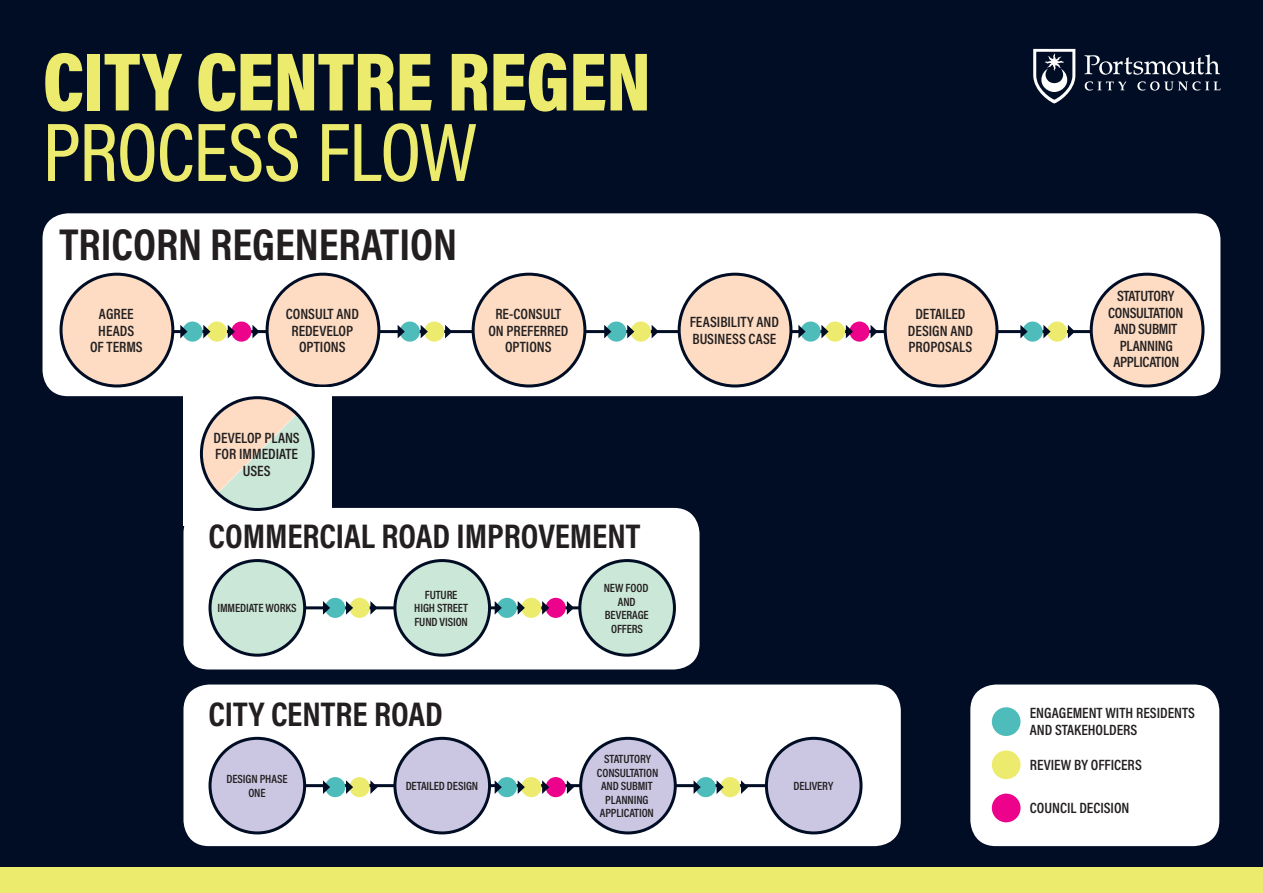
<style>
.page{position:relative;width:1263px;height:893px;background:#000d25}
.page>*{position:absolute;margin:0;border:0;box-sizing:border-box;transform-origin:0 0}
.t1{font:900 83.7px/70.5px "Acumin Pro Cond";letter-spacing:-.01em;color:#eceb6d}
.t2{font:700 45px "Acumin Pro Cond";color:#231f20}
.t3{font:700 34.5px "Acumin Pro Cond";color:#231f20}
.t4{font:600 15px/16.5px "Acumin Pro Cond";color:#231f20;text-align:center}
.t5{font:600 15px/16.5px "Acumin Pro Cond";letter-spacing:-.02em;color:#231f20;text-align:center}
.t6{font:600 12px/13.5px "Acumin Pro Cond";letter-spacing:-.01em;color:#231f20;text-align:center}
.s1{font-weight:500}
</style>
<div class="page">
<svg style="left:1033px;top:49px;width:42px;height:54px"></svg>
<svg style="left:1084px;top:54px;width:136px;height:21px"></svg>
<svg style="left:1085px;top:81px;width:41px;height:10px"></svg>
<svg style="left:1137px;top:81px;width:83px;height:10px"></svg>
<div style="left:43px;top:213px;width:1177px;height:183px;background:#fff;border-radius:26px"></div>
<div style="left:183px;top:508px;width:516px;height:161px;background:#fff;border-radius:26px"></div>
<div style="left:183px;top:684px;width:718px;height:162px;background:#fff;border-radius:26px"></div>
<hr style="left:305px;top:606px;width:352px;height:3px;background:#000d25">
<hr style="left:305px;top:784px;width:487px;height:3px;background:#000d25">
<hr style="left:148px;top:330px;width:968px;height:3px;background:#000d25">
<div style="left:61px;top:274px;width:112px;height:112px;background:#fddcc3;border-radius:50%"></div>
<div style="left:60px;top:273px;width:114px;height:114px;border:3px solid #000d25;border-radius:50%"></div>
<div style="left:210px;top:561px;width:95px;height:94px;background:#cae7d7;border-radius:50%"></div>
<div style="left:208px;top:559px;width:98px;height:98px;border:3px solid #000d25;border-radius:50%"></div>
<div style="left:210px;top:738px;width:95px;height:95px;background:#cbc7e3;border-radius:50%"></div>
<div style="left:208px;top:737px;width:98px;height:97px;border:3px solid #000d25;border-radius:50%"></div>
<div style="left:267px;top:274px;width:112px;height:112px;background:#fddcc3;border-radius:50%"></div>
<div style="left:266px;top:273px;width:114px;height:114px;border:3px solid #000d25;border-radius:50%"></div>
<div style="left:395px;top:561px;width:94px;height:94px;background:#cae7d7;border-radius:50%"></div>
<div style="left:393px;top:559px;width:98px;height:98px;border:3px solid #000d25;border-radius:50%"></div>
<div style="left:395px;top:738px;width:94px;height:95px;background:#cbc7e3;border-radius:50%"></div>
<div style="left:393px;top:737px;width:98px;height:97px;border:3px solid #000d25;border-radius:50%"></div>
<div style="left:473px;top:274px;width:112px;height:112px;background:#fddcc3;border-radius:50%"></div>
<div style="left:472px;top:273px;width:114px;height:114px;border:3px solid #000d25;border-radius:50%"></div>
<div style="left:581px;top:738px;width:94px;height:95px;background:#cbc7e3;border-radius:50%"></div>
<div style="left:579px;top:737px;width:98px;height:97px;border:3px solid #000d25;border-radius:50%"></div>
<div style="left:766px;top:738px;width:95px;height:95px;background:#cbc7e3;border-radius:50%"></div>
<div style="left:765px;top:737px;width:97px;height:97px;border:3px solid #000d25;border-radius:50%"></div>
<div style="left:679px;top:274px;width:112px;height:112px;background:#fddcc3;border-radius:50%"></div>
<div style="left:678px;top:273px;width:114px;height:114px;border:3px solid #000d25;border-radius:50%"></div>
<div style="left:580px;top:561px;width:94px;height:94px;background:#cae7d7;border-radius:50%"></div>
<div style="left:578px;top:559px;width:98px;height:98px;border:3px solid #000d25;border-radius:50%"></div>
<div style="left:885px;top:274px;width:112px;height:112px;background:#fddcc3;border-radius:50%"></div>
<div style="left:884px;top:273px;width:114px;height:114px;border:3px solid #000d25;border-radius:50%"></div>
<div style="left:1091px;top:274px;width:112px;height:112px;background:#fddcc3;border-radius:50%"></div>
<div style="left:1090px;top:273px;width:114px;height:114px;border:3px solid #000d25;border-radius:50%"></div>
<div style="left:182px;top:322px;width:21px;height:20px;background:#4dbcba;border-radius:50%"></div>
<div style="left:207px;top:322px;width:20px;height:20px;background:#eceb6d;border-radius:50%"></div>
<div style="left:231px;top:322px;width:20px;height:20px;background:#ed028c;border-radius:50%"></div>
<svg style="left:180px;top:325px;width:7px;height:13px"></svg>
<svg style="left:203px;top:325px;width:7px;height:13px"></svg>
<svg style="left:228px;top:325px;width:7px;height:13px"></svg>
<svg style="left:252px;top:325px;width:8px;height:13px"></svg>
<div style="left:497px;top:598px;width:20px;height:20px;background:#4dbcba;border-radius:50%"></div>
<div style="left:521px;top:598px;width:20px;height:20px;background:#eceb6d;border-radius:50%"></div>
<div style="left:546px;top:598px;width:20px;height:20px;background:#ed028c;border-radius:50%"></div>
<svg style="left:495px;top:601px;width:7px;height:14px"></svg>
<svg style="left:518px;top:601px;width:7px;height:14px"></svg>
<svg style="left:542px;top:601px;width:7px;height:14px"></svg>
<svg style="left:567px;top:601px;width:7px;height:14px"></svg>
<div style="left:497px;top:777px;width:20px;height:20px;background:#4dbcba;border-radius:50%"></div>
<div style="left:521px;top:777px;width:20px;height:20px;background:#eceb6d;border-radius:50%"></div>
<div style="left:546px;top:777px;width:20px;height:20px;background:#ed028c;border-radius:50%"></div>
<svg style="left:495px;top:780px;width:7px;height:14px"></svg>
<svg style="left:518px;top:780px;width:7px;height:14px"></svg>
<svg style="left:542px;top:780px;width:7px;height:14px"></svg>
<svg style="left:567px;top:780px;width:7px;height:14px"></svg>
<div style="left:325px;top:598px;width:20px;height:20px;background:#4dbcba;border-radius:50%"></div>
<div style="left:350px;top:598px;width:20px;height:20px;background:#eceb6d;border-radius:50%"></div>
<svg style="left:323px;top:601px;width:7px;height:14px"></svg>
<svg style="left:346px;top:601px;width:7px;height:14px"></svg>
<svg style="left:370px;top:601px;width:8px;height:14px"></svg>
<div style="left:325px;top:777px;width:20px;height:20px;background:#4dbcba;border-radius:50%"></div>
<div style="left:350px;top:777px;width:20px;height:20px;background:#eceb6d;border-radius:50%"></div>
<svg style="left:323px;top:780px;width:7px;height:14px"></svg>
<svg style="left:346px;top:780px;width:7px;height:14px"></svg>
<svg style="left:370px;top:780px;width:8px;height:14px"></svg>
<div style="left:696px;top:777px;width:20px;height:20px;background:#4dbcba;border-radius:50%"></div>
<div style="left:720px;top:777px;width:20px;height:20px;background:#eceb6d;border-radius:50%"></div>
<svg style="left:693px;top:780px;width:8px;height:14px"></svg>
<svg style="left:717px;top:780px;width:7px;height:14px"></svg>
<svg style="left:741px;top:780px;width:7px;height:14px"></svg>
<div style="left:800px;top:322px;width:21px;height:20px;background:#4dbcba;border-radius:50%"></div>
<div style="left:825px;top:322px;width:20px;height:20px;background:#eceb6d;border-radius:50%"></div>
<div style="left:849px;top:322px;width:20px;height:20px;background:#ed028c;border-radius:50%"></div>
<svg style="left:798px;top:325px;width:7px;height:13px"></svg>
<svg style="left:821px;top:325px;width:7px;height:13px"></svg>
<svg style="left:846px;top:325px;width:7px;height:13px"></svg>
<svg style="left:870px;top:325px;width:8px;height:13px"></svg>
<div style="left:400px;top:322px;width:20px;height:20px;background:#4dbcba;border-radius:50%"></div>
<div style="left:424px;top:322px;width:20px;height:20px;background:#eceb6d;border-radius:50%"></div>
<svg style="left:398px;top:325px;width:7px;height:13px"></svg>
<svg style="left:421px;top:325px;width:7px;height:13px"></svg>
<svg style="left:445px;top:325px;width:7px;height:13px"></svg>
<div style="left:606px;top:322px;width:20px;height:20px;background:#4dbcba;border-radius:50%"></div>
<div style="left:631px;top:322px;width:20px;height:20px;background:#eceb6d;border-radius:50%"></div>
<svg style="left:604px;top:325px;width:7px;height:13px"></svg>
<svg style="left:627px;top:325px;width:7px;height:13px"></svg>
<svg style="left:652px;top:325px;width:7px;height:13px"></svg>
<div style="left:1022px;top:322px;width:21px;height:20px;background:#4dbcba;border-radius:50%"></div>
<div style="left:1047px;top:322px;width:20px;height:20px;background:#eceb6d;border-radius:50%"></div>
<svg style="left:1020px;top:325px;width:7px;height:13px"></svg>
<svg style="left:1043px;top:325px;width:7px;height:13px"></svg>
<svg style="left:1068px;top:325px;width:7px;height:13px"></svg>
<div style="left:183px;top:387px;width:149px;height:139px;background:#fff"></div>
<div style="left:0;top:868px;width:1263px;height:25px;background:#eceb6d"></div>
<svg style="left:199px;top:396px;width:116px;height:115px"></svg>
<div style="left:200px;top:396px;width:115px;height:115px;border:3px solid #000d25;border-radius:50%"></div>
<div style="left:970px;top:684px;width:249px;height:162px;background:#fff;border-radius:26px"></div>
<div style="left:992px;top:707px;width:28px;height:29px;background:#4dbcba;border-radius:50%"></div>
<div style="left:992px;top:750px;width:28px;height:29px;background:#eceb6d;border-radius:50%"></div>
<div style="left:992px;top:794px;width:28px;height:28px;background:#ed028c;border-radius:50%"></div>
<p class="t1" style="left:43px;top:44px;width:610px">CITY CENTRE REGEN<br><span class="s1">PROCESS FLOW</span></p>
<p class="t2" style="left:60px;top:214px;width:399px">TRICORN REGENERATION</p>
<p class="t4" style="left:99px;top:305px;width:36px">AGREE</p>
<p class="t4" style="left:98px;top:322px;width:37px">HEADS</p>
<p class="t4" style="left:90px;top:338px;width:54px">OF TERMS</p>
<p class="t4" style="left:286px;top:305px;width:75px">CONSULT AND<br>REDEVELOP<br>OPTIONS</p>
<p class="t4" style="left:214px;top:429px;width:88px">DEVELOP PLANS<br>FOR IMMEDIATE<br>USES</p>
<p class="t4" style="left:488px;top:305px;width:81px">RE-CONSULT<br>ON PREFERRED<br>OPTIONS</p>
<p class="t3" style="left:208px;top:514px;width:433px">COMMERCIAL ROAD IMPROVEMENT</p>
<p class="t6" style="left:217px;top:601px;width:81px">IMMEDIATE WORKS</p>
<p class="t6" style="left:425px;top:588px;width:34px">FUTURE</p>
<p class="t6" style="left:414px;top:601px;width:55px">HIGH STREET</p>
<p class="t6" style="left:414px;top:615px;width:55px">FUND VISION</p>
<p class="t3" style="left:208px;top:692px;width:236px">CITY CENTRE ROAD</p>
<p class="t6" style="left:227px;top:772px;width:62px">DESIGN PHASE<br>ONE</p>
<p class="t6" style="left:406px;top:779px;width:74px">DETAILED DESIGN</p>
<p class="t6" style="left:604px;top:581px;width:46px">NEW FOOD</p>
<p class="t6" style="left:618px;top:594px;width:19px">AND</p>
<p class="t6" style="left:605px;top:608px;width:45px">BEVERAGE</p>
<p class="t6" style="left:611px;top:621px;width:33px">OFFERS</p>
<p class="t6" style="left:597px;top:752px;width:63px">STATUTORY<br>CONSULTATION<br>AND SUBMIT<br>PLANNING<br>APPLICATION</p>
<p class="t4" style="left:690px;top:314px;width:91px;text-align:left">FEASIBILITY AND<br>BUSINESS CASE</p>
<p class="t6" style="left:793px;top:779px;width:41px">DELIVERY</p>
<p class="t4" style="left:908px;top:305px;width:67px">DETAILED<br>DESIGN AND<br>PROPOSALS</p>
<p class="t5" style="left:1108px;top:288px;width:77px">STATUTORY<br>CONSULTATION<br>AND SUBMIT<br>PLANNING<br>APPLICATION</p>
<p class="t4" style="left:1030px;top:704px;width:167px;text-align:left">ENGAGEMENT WITH RESIDENTS<br>AND STAKEHOLDERS</p>
<p class="t4" style="left:1030px;top:756px;width:113px">REVIEW BY OFFICERS</p>
<p class="t4" style="left:1030px;top:799px;width:101px">COUNCIL DECISION</p>
</div>
